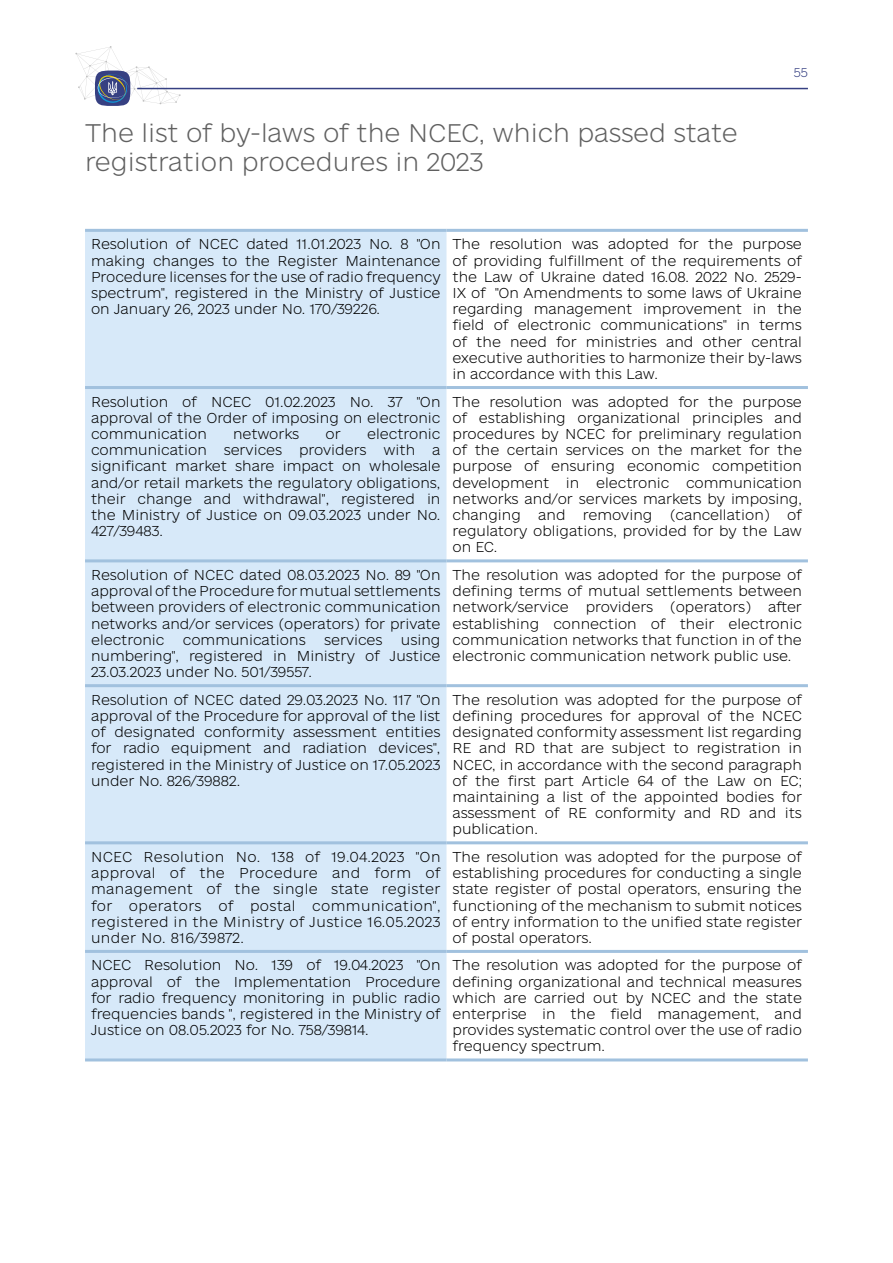
<style>
.page{position:relative;width:893px;height:1263px;background:#fff}
.page>*{position:absolute;margin:0;border:0;box-sizing:border-box;transform-origin:0 0}
.t1{font:24px/28.8px "e Ukraine Thin";color:#606060}
.t2{font:13.5px/16.2px "e Ukraine Thin";color:#000;text-align:justify}
.t3{font:12px "e Ukraine Thin";color:#364082}
</style>
<div class="page">
<svg style="left:75px;top:46px;width:106px;height:60px"></svg>
<hr style="left:137px;top:88px;width:671px;height:1px;background:#364082">
<div style="left:85px;top:232px;width:361px;height:826px;background:#d7e9f9"></div>
<hr style="left:85px;top:229px;width:361px;height:3px;background:#a1c1de">
<hr style="left:446px;top:229px;width:362px;height:3px;background:#a1c1de">
<hr style="left:85px;top:386px;width:361px;height:3px;background:#a1c1de">
<hr style="left:446px;top:386px;width:362px;height:3px;background:#a1c1de">
<hr style="left:85px;top:559px;width:361px;height:3px;background:#a1c1de">
<hr style="left:446px;top:559px;width:362px;height:3px;background:#a1c1de">
<hr style="left:85px;top:684px;width:361px;height:3px;background:#a1c1de">
<hr style="left:446px;top:684px;width:362px;height:3px;background:#a1c1de">
<hr style="left:85px;top:841px;width:361px;height:3px;background:#a1c1de">
<hr style="left:446px;top:841px;width:362px;height:3px;background:#a1c1de">
<hr style="left:85px;top:950px;width:361px;height:3px;background:#a1c1de">
<hr style="left:446px;top:950px;width:362px;height:3px;background:#a1c1de">
<hr style="left:85px;top:1058px;width:361px;height:3px;background:#a1c1de">
<hr style="left:446px;top:1058px;width:362px;height:3px;background:#a1c1de">
<h1 class="t1" style="left:85px;top:120px;width:654px">The list of by-laws of the NCEC, which passed state registration procedures in 2023</h1>
<p class="t3" style="left:794px;top:65px;width:16px">55</p>
<p class="t2" style="left:91px;top:237px;width:351px">Resolution of NCEC dated 11.01.2023 No. 8 "On making changes to the Register Maintenance Procedure licenses for the use of radio frequency spectrum", registered in the Ministry of Justice on January 26, 2023 under No. 170/39226.</p>
<p class="t2" style="left:452px;top:237px;width:351px">The resolution was adopted for the purpose of providing fulfillment of the requirements of the Law of Ukraine dated 16.08. 2022 No. 2529- IX of "On Amendments to some laws of Ukraine regarding management improvement in the field of electronic communications" in terms of the need for ministries and other central executive authorities to harmonize their by-laws in accordance with this Law.</p>
<p class="t2" style="left:91px;top:394px;width:351px">Resolution of NCEC 01.02.2023 No. 37 "On approval of the Order of imposing on electronic communication</p>
<p class="t2" style="left:452px;top:394px;width:351px">The resolution was adopted for the purpose of establishing organizational principles and procedures by NCEC for preliminary regulation of the certain services on the market for the purpose of ensuring economic competition development in electronic communication networks and/or services markets by imposing, changing</p>
<p class="t2" style="left:233px;top:426px;width:68px">networks</p>
<p class="t2" style="left:326px;top:426px;width:17px">or</p>
<p class="t2" style="left:367px;top:426px;width:75px">electronic</p>
<p class="t2" style="left:91px;top:442px;width:117px">communication</p>
<p class="t2" style="left:224px;top:442px;width:60px">services</p>
<p class="t2" style="left:299px;top:442px;width:69px">providers</p>
<p class="t2" style="left:383px;top:442px;width:33px">with</p>
<p class="t2" style="left:91px;top:442px;width:351px;text-indent:341px">a significant market share impact on wholesale and/or retail markets the regulatory obligations, their change and withdrawal", registered in the Ministry of Justice on 09.03.2023 under No.<br>427/39483.</p>
<p class="t2" style="left:538px;top:507px;width:29px">and</p>
<p class="t2" style="left:583px;top:507px;width:71px">removing</p>
<p class="t2" style="left:670px;top:507px;width:102px">(cancellation)</p>
<p class="t2" style="left:452px;top:507px;width:351px;text-indent:335px">of regulatory obligations, provided for by the Law on EC.</p>
<p class="t2" style="left:91px;top:567px;width:351px">Resolution of NCEC dated 08.03.2023 No. 89 "On approval of the Procedure for mutual settlements between providers of electronic communication networks and/or services (operators) for private electronic</p>
<p class="t2" style="left:91px;top:632px;width:351px;text-indent:310px">using numbering", registered in Ministry of Justice 23.03.2023 under No. 501/39557.</p>
<p class="t2" style="left:183px;top:632px;width:124px">communications</p>
<p class="t2" style="left:324px;top:632px;width:60px">services</p>
<p class="t2" style="left:452px;top:567px;width:351px">The resolution was adopted for the purpose of defining terms of mutual settlements between network/service providers (operators) after establishing connection of their electronic communication networks that function in of the electronic communication network public use.</p>
<p class="t2" style="left:91px;top:692px;width:351px">Resolution of NCEC dated 29.03.2023 No. 117 "On approval of the Procedure for approval of the list of designated conformity assessment entities for radio equipment and radiation devices", registered in the Ministry of Justice on 17.05.2023 under No. 826/39882.</p>
<p class="t2" style="left:452px;top:692px;width:351px">The resolution was adopted for the purpose of defining procedures for approval of the NCEC designated conformity assessment list regarding RE and RD that are subject to registration in NCEC, in accordance with the second paragraph of the first part Article 64 of the Law on EC; maintaining a list of the appointed bodies for assessment of RE conformity and RD and its publication.</p>
<p class="t2" style="left:91px;top:849px;width:351px">NCEC Resolution No. 138 of 19.04.2023 "On approval of the Procedure and form of management of the single state register for operators of postal communication", registered in the Ministry of Justice 16.05.2023 under No. 816/39872.</p>
<p class="t2" style="left:452px;top:849px;width:351px">The resolution was adopted for the purpose of establishing procedures for conducting a single state register of postal operators, ensuring the functioning of the mechanism to submit notices of entry information to the unified state register of postal operators.</p>
<p class="t2" style="left:91px;top:958px;width:351px">NCEC Resolution No. 139 of 19.04.2023 "On approval of the Implementation Procedure for radio frequency monitoring in public radio frequencies bands ", registered in the Ministry of Justice on 08.05.2023 for No. 758/39814.</p>
<p class="t2" style="left:452px;top:958px;width:351px">The resolution was adopted for the purpose of defining organizational and technical measures which are carried out by NCEC and the state enterprise in the field management, and provides systematic control over the use of radio frequency spectrum.</p>
</div>
